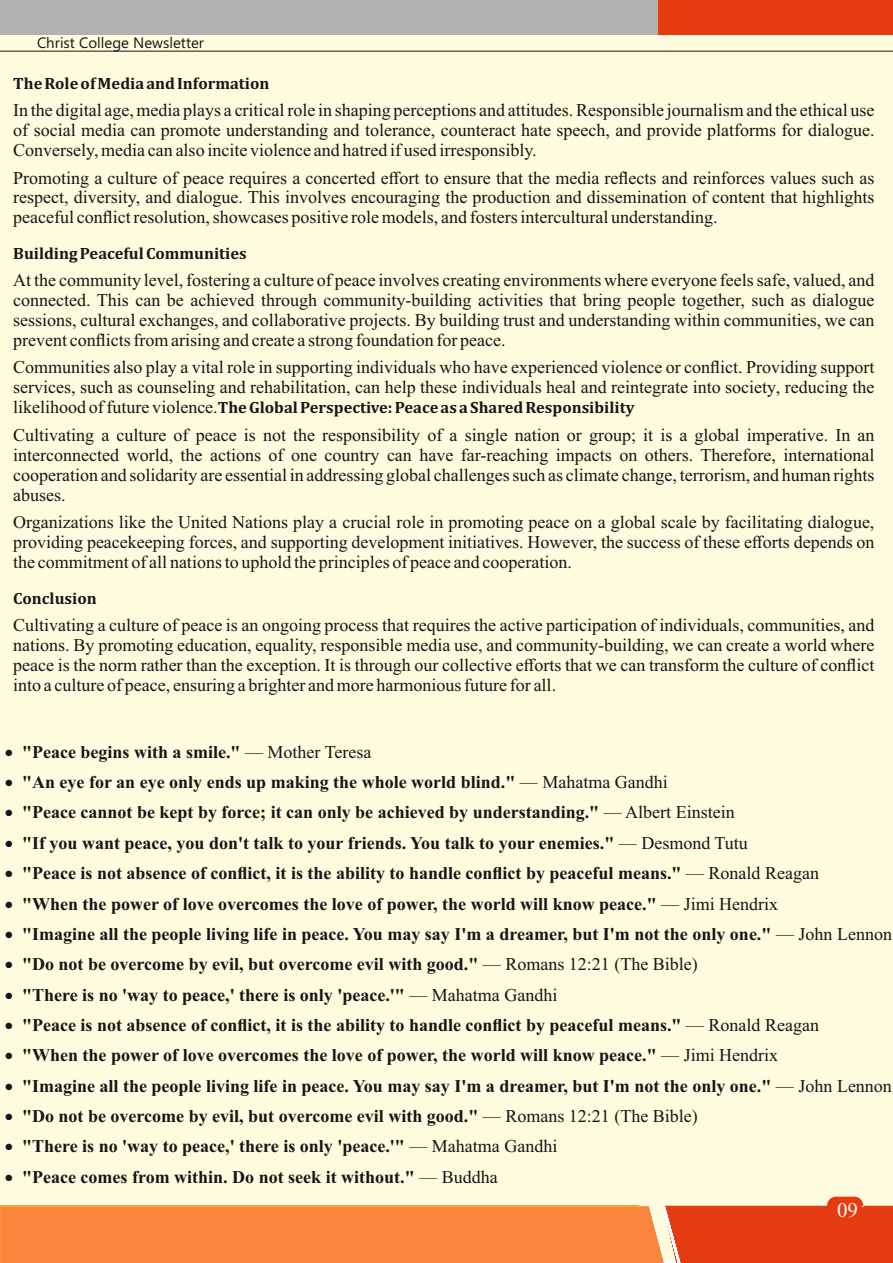
<style>
.page{position:relative;width:893px;height:1263px;background:#fff}
.page>*{position:absolute;margin:0;border:0;box-sizing:border-box;transform-origin:0 0}
.t1{font:21px "Times New Roman";color:#fff}
.t2{font:18px/20px "Times New Roman";color:#151616;text-align:justify}
.t3{font:700 18px "Times New Roman";color:#151616}
.t4{font:700 16.5px "Cambria";color:#151616}
.t5{font:15px "Ebrima";color:#151616}
.s1{font-family:"Times New Roman";font-weight:400;font-size:18px}
.s2{font-weight:400}
</style>
<div class="page">
<div style="left:0;top:3px;width:893px;height:1257px;background:#fffbde"></div>
<div style="left:827px;top:1197px;width:36px;height:23px;background:#e53b10;border-radius:9px"></div>
<div style="left:0;top:0;width:893px;height:35px;background:#b2b1b2"></div>
<div style="left:658px;top:0;width:235px;height:35px;background:#e53b0f"></div>
<hr style="left:0;top:51px;width:893px;height:1px;background:#151616">
<svg style="left:0;top:1205px;width:893px;height:58px"></svg>
<p class="t5" style="left:37px;top:37px;width:169px">Christ College Newsletter</p>
<p class="t4" style="left:13px;top:76px;width:258px">The Role of Media and Information</p>
<p class="t2" style="left:13px;top:102px;width:863px">In the digital age, media plays a critical role in shaping perceptions and attitudes. Responsible journalism and the ethical use of social media can promote understanding and tolerance, counteract hate speech, and provide platforms for dialogue.<br>Conversely, media can also incite violence and hatred if used irresponsibly.</p>
<p class="t2" style="left:13px;top:169px;width:863px">Promoting a culture of peace requires a concerted effort to ensure that the media reflects and reinforces values such as respect, diversity, and dialogue. This involves encouraging the production and dissemination of content that highlights peaceful conflict resolution, showcases positive role models, and fosters intercultural understanding.</p>
<p class="t4" style="left:13px;top:246px;width:235px">Building Peaceful Communities</p>
<p class="t2" style="left:13px;top:272px;width:863px">At the community level, fostering a culture of peace involves creating environments where everyone feels safe, valued, and connected. This can be achieved through community-building activities that bring people together, such as dialogue sessions, cultural exchanges, and collaborative projects. By building trust and understanding within communities, we can prevent conflicts from arising and create a strong foundation for peace.</p>
<p class="t2" style="left:13px;top:359px;width:863px">Communities also play a vital role in supporting individuals who have experienced violence or conflict. Providing support services, such as counseling and rehabilitation, can help these individuals heal and reintegrate into society, reducing the</p>
<p class="t4" style="left:13px;top:400px;width:623px"><span class="s1">likelihood of future violence.</span>The Global Perspective: Peace as a Shared Responsibility</p>
<p class="t2" style="left:13px;top:426px;width:863px">Cultivating a culture of peace is not the responsibility of a single nation or group; it is a global imperative. In an interconnected world, the actions of one country can have far-reaching impacts on others. Therefore, international cooperation and solidarity are essential in addressing global challenges such as climate change, terrorism, and human rights abuses.</p>
<p class="t2" style="left:13px;top:514px;width:863px">Organizations like the United Nations play a crucial role in promoting peace on a global scale by facilitating dialogue, providing peacekeeping forces, and supporting development initiatives. However, the success of these efforts depends on the commitment of all nations to uphold the principles of peace and cooperation.</p>
<p class="t4" style="left:13px;top:591px;width:85px">Conclusion</p>
<p class="t2" style="left:13px;top:616px;width:863px">Cultivating a culture of peace is an ongoing process that requires the active participation of individuals, communities, and nations. By promoting education, equality, responsible media use, and community-building, we can create a world where peace is the norm rather than the exception. It is through our collective efforts that we can transform the culture of conflict into a culture of peace, ensuring a brighter and more harmonious future for all.</p>
<p class="t3" style="left:5px;top:745px;width:368px">• "Peace begins with a smile." <span class="s2">— Mother Teresa</span></p>
<p class="t3" style="left:5px;top:776px;width:664px">• "An eye for an eye only ends up making the whole world blind." <span class="s2">— Mahatma Gandhi</span></p>
<p class="t3" style="left:5px;top:806px;width:731px">• "Peace cannot be kept by force; it can only be achieved by understanding." <span class="s2">— Albert Einstein</span></p>
<p class="t3" style="left:5px;top:837px;width:744px">• "If you want peace, you don't talk to your friends. You talk to your enemies." <span class="s2">— Desmond Tutu</span></p>
<p class="t3" style="left:5px;top:867px;width:816px">• "Peace is not absence of conflict, it is the ability to handle conflict by peaceful means." <span class="s2">— Ronald Reagan</span></p>
<p class="t3" style="left:5px;top:897px;width:775px">• "When the power of love overcomes the love of power, the world will know peace." <span class="s2">— Jimi Hendrix</span></p>
<p class="t3" style="left:5px;top:928px;width:889px">• "Imagine all the people living life in peace. You may say I'm a dreamer, but I'm not the only one." <span class="s2">— John Lennon</span></p>
<p class="t3" style="left:5px;top:958px;width:695px">• "Do not be overcome by evil, but overcome evil with good." <span class="s2">— Romans 12:21 (The Bible)</span></p>
<p class="t3" style="left:5px;top:988px;width:554px">• "There is no 'way to peace,' there is only 'peace.'" <span class="s2">— Mahatma Gandhi</span></p>
<p class="t3" style="left:5px;top:1019px;width:816px">• "Peace is not absence of conflict, it is the ability to handle conflict by peaceful means." <span class="s2">— Ronald Reagan</span></p>
<p class="t3" style="left:5px;top:1049px;width:775px">• "When the power of love overcomes the love of power, the world will know peace." <span class="s2">— Jimi Hendrix</span></p>
<p class="t3" style="left:5px;top:1079px;width:889px">• "Imagine all the people living life in peace. You may say I'm a dreamer, but I'm not the only one." <span class="s2">— John Lennon</span></p>
<p class="t3" style="left:5px;top:1110px;width:695px">• "Do not be overcome by evil, but overcome evil with good." <span class="s2">— Romans 12:21 (The Bible)</span></p>
<p class="t3" style="left:5px;top:1140px;width:554px">• "There is no 'way to peace,' there is only 'peace.'" <span class="s2">— Mahatma Gandhi</span></p>
<p class="t3" style="left:5px;top:1170px;width:494px">• "Peace comes from within. Do not seek it without." <span class="s2">— Buddha</span></p>
<p class="t1" style="left:837px;top:1202px;width:22px">09</p>
</div>
